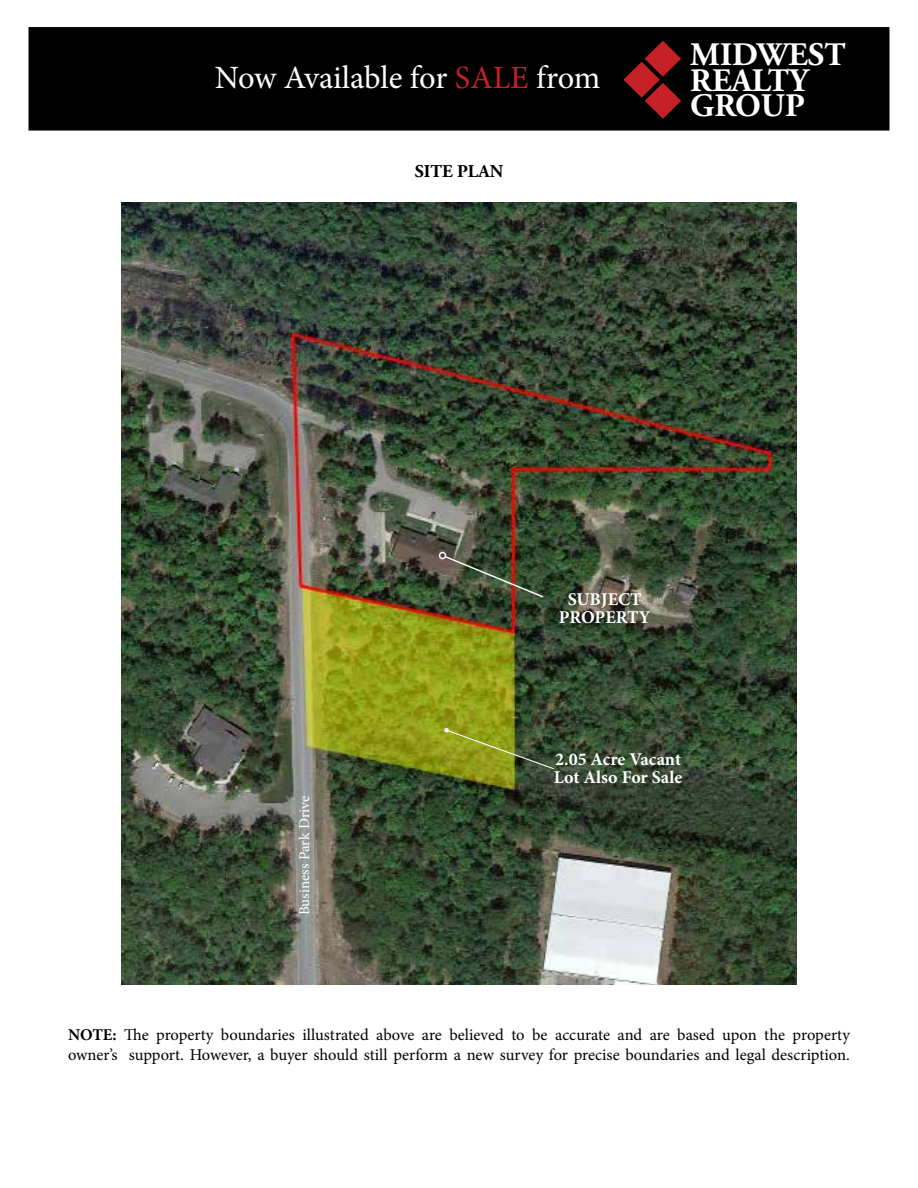
<style>
.page{position:relative;width:918px;height:1188px;background:#fff}
.page>*{position:absolute;margin:0;border:0;box-sizing:border-box;transform-origin:0 0}
.t1{font:700 32.85px/25.7px "Adobe Garamond Pro";color:#fff}
.t2{font:32.55px "Minion Pro";letter-spacing:-.005em;color:#fff}
.t3{font:700 18px/18px "Minion Pro";color:#fff;text-align:center}
.t4{font:700 18px "Adobe Garamond Pro";color:#000}
.t5{font:16.5px/19.8px "Minion Pro";color:#000}
.t6{font:15px "Minion Pro";letter-spacing:-.005em;color:#fff}
.s1{color:#c52026}
.s2{font-weight:700}
</style>
<div class="page">
<div style="left:28px;top:27px;width:862px;height:104px;background:#000;border:2px solid #000"></div>
<svg style="left:623px;top:41px;width:58px;height:78px"></svg>
<img style="left:121px;top:203px;width:676px;height:782px">
<img style="left:439px;top:551px;width:106px;height:48px">
<svg style="left:444px;top:728px;width:111px;height:42px;background:#748328"></svg>
<h2 class="t2" style="left:215px;top:56px;width:387px">Now Available for <span class="s1">SALE</span> from</h2>
<p class="t4" style="left:415px;top:161px;width:90px">SITE PLAN</p>
<h1 class="t1" style="left:690px;top:42px;width:157px">MIDWEST<br>REALTY<br>GROUP</h1>
<p class="t6" style="left:294px;top:915px;width:121px;rotate:-90deg">Business Park Drive</p>
<p class="t3" style="left:559px;top:590px;width:93px">SUBJECT<br>PROPERTY</p>
<p class="t3" style="left:554px;top:750px;width:130px;text-align:left">2.05 Acre Vacant<br>Lot Also For Sale</p>
<p class="t5" style="left:68px;top:1025px;width:783px"><span class="s2">NOTE:</span> The property boundaries illustrated above are believed to be accurate and are based upon the property owner’s support. However, a buyer should still perform a new survey for precise boundaries and legal description.</p>
</div>
